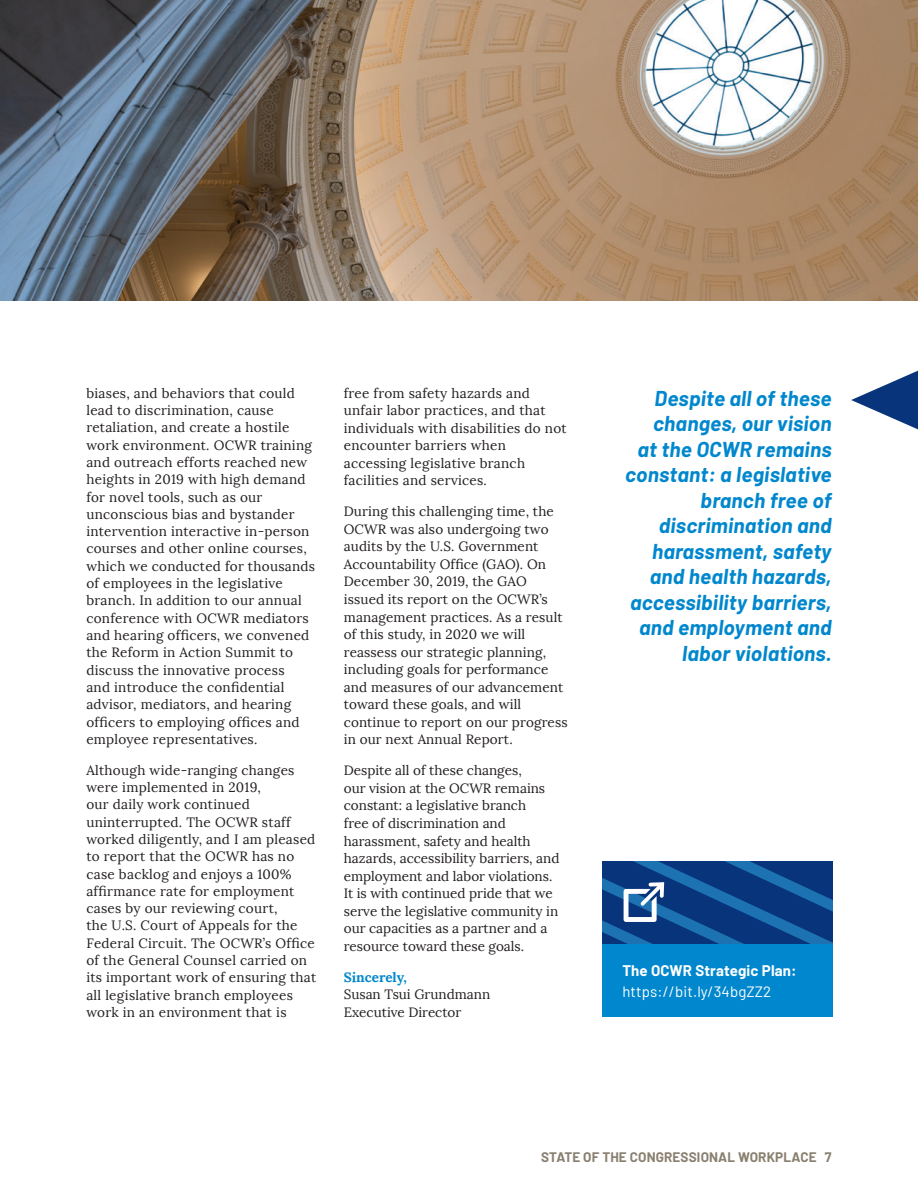
<style>
.page{position:relative;width:918px;height:1188px;background:#fff}
.page>*{position:absolute;margin:0;border:0;box-sizing:border-box;transform-origin:0 0}
.t1{font:italic 700 21px/25.5px "Barlow";letter-spacing:.01em;color:#0087cd;text-align:right}
.t2{font:15px/21.3px "Barlow";letter-spacing:.01em;color:#fff}
.t3{font:13.5px/17.2px "Lora";letter-spacing:.015em;color:#231f20}
.t4{font:700 13.5px "Barlow";letter-spacing:.01em;color:#887f6f}
.t5{font:700 13.5px "Lora";color:#0087cd}
.s1{font-weight:700}
</style>
<div class="page">
<img style="left:0;top:0;width:918px;height:301px">
<svg style="left:851px;top:371px;width:67px;height:58px"></svg>
<div style="left:602px;top:886px;width:230px;height:131px;background:#0087cd"></div>
<svg style="left:602px;top:861px;width:230px;height:82px;background:#164b8d"></svg>
<p class="t3" style="left:86px;top:384px;width:230px">biases, and behaviors that could lead to discrimination, cause retaliation, and create a hostile work environment. OCWR training and outreach efforts reached new heights in 2019 with high demand for novel tools, such as our unconscious bias and bystander intervention interactive in-person courses and other online courses, which we conducted for thousands of employees in the legislative branch. In addition to our annual conference with OCWR mediators and hearing officers, we convened the Reform in Action Summit to discuss the innovative process<br>and introduce the confidential advisor, mediators, and hearing officers to employing offices and employee representatives.</p>
<p class="t3" style="left:86px;top:761px;width:231px">Although wide-ranging changes were implemented in 2019,<br>our daily work continued uninterrupted. The OCWR staff worked diligently, and I am pleased to report that the OCWR has no case backlog and enjoys a 100% affirmance rate for employment cases by our reviewing court,<br>the U.S. Court of Appeals for the<br>Federal Circuit. The OCWR’s Office of the General Counsel carried on its important work of ensuring that all legislative branch employees work in an environment that is</p>
<p class="t3" style="left:344px;top:384px;width:225px">free from safety hazards and unfair labor practices, and that individuals with disabilities do not encounter barriers when accessing legislative branch facilities and services.</p>
<p class="t3" style="left:344px;top:503px;width:225px">During this challenging time, the<br>OCWR was also undergoing two audits by the U.S. Government<br>Accountability Office (GAO). On<br>December 30, 2019, the GAO issued its report on the OCWR’s management practices. As a result of this study, in 2020 we will reassess our strategic planning, including goals for performance and measures of our advancement toward these goals, and will continue to report on our progress in our next Annual Report.</p>
<p class="t3" style="left:344px;top:762px;width:217px">Despite all of these changes,<br>our vision at the OCWR remains constant: a legislative branch<br>free of discrimination and harassment, safety and health hazards, accessibility barriers, and employment and labor violations.<br>It is with continued pride that we serve the legislative community in our capacities as a partner and a resource toward these goals.</p>
<p class="t5" style="left:344px;top:965px;width:65px">Sincerely,</p>
<p class="t3" style="left:344px;top:986px;width:148px">Susan Tsui Grundmann</p>
<p class="t3" style="left:344px;top:1004px;width:119px">Executive Director</p>
<p class="t1" style="left:625px;top:384px;width:208px">Despite all of these changes, our vision<br>at the OCWR remains constant: a legislative branch free of discrimination and harassment, safety and health hazards, accessibility barriers, and employment and labor violations.</p>
<p class="t2" style="left:622px;top:958px;width:176px"><span class="s1">The OCWR Strategic Plan: </span>https://bit.ly/34bgZZ2</p>
<p class="t4" style="left:541px;top:1147px;width:292px">STATE OF THE CONGRESSIONAL WORKPLACE 7</p>
</div>
